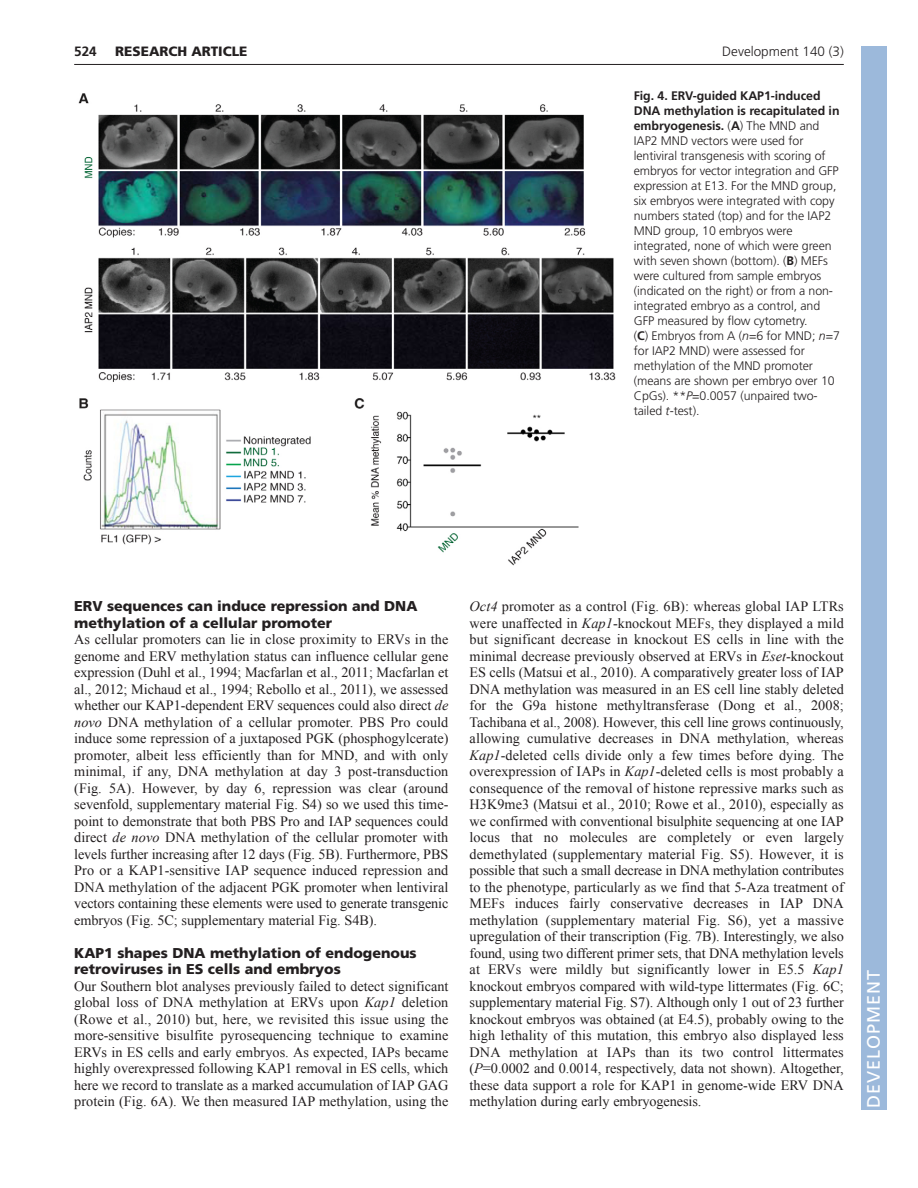
<style>
.page{position:relative;width:918px;height:1188px;background:#fff}
.page>*{position:absolute;margin:0;border:0;box-sizing:border-box;transform-origin:0 0}
.t1{font:18px "Frutiger LT Std";letter-spacing:.055em;color:#fff}
.t2{font:14.25px/16.5px "Times New Roman";letter-spacing:-.005em;color:#231f20;text-align:justify}
.t3{font:900 14.25px/16.5px "Frutiger LT Std";color:#231f20}
.t4{font:300 13.5px "Frutiger";color:#231f20}
.t5{font:900 13.5px "Frutiger LT Std";color:#231f20}
.t6{font:700 13.5px "Frutiger LT Std";color:#231f20}
.t7{font:300 12.3px/15px "Frutiger";letter-spacing:-.005em;color:#231f20}
.s1{font-weight:700}
.s2{font-style:italic}
</style>
<div class="page">
<hr style="left:74px;top:64px;width:770px;height:1px;background:#231f20">
<img style="left:78px;top:93px;width:538px;height:473px">
<div style="left:861px;top:46px;width:25px;height:1064px;background:#9cb9db"></div>
<p class="t6" style="left:74px;top:46px;width:24px">524</p>
<p class="t5" style="left:115px;top:46px;width:134px">RESEARCH ARTICLE</p>
<p class="t4" style="left:722px;top:46px;width:123px">Development 140 (3)</p>
<p class="t7" style="left:634px;top:89px;width:208px"><span class="s1">Fig. 4. ERV-guided KAP1-induced DNA methylation is recapitulated in embryogenesis.</span> (<span class="s1">A</span>) The MND and IAP2 MND vectors were used for lentiviral transgenesis with scoring of embryos for vector integration and GFP expression at E13. For the MND group, six embryos were integrated with copy numbers stated (top) and for the IAP2<br>MND group, 10 embryos were integrated, none of which were green with seven shown (bottom). (<span class="s1">B</span>) MEFs were cultured from sample embryos (indicated on the right) or from a non&shy;integrated embryo as a control, and GFP measured by flow cytometry.<br>(<span class="s1">C</span>) Embryos from A (<span class="s2">n</span>=6 for MND; <span class="s2">n</span>=7 for IAP2 MND) were assessed for methylation of the MND promoter (means are shown per embryo over 10<br>CpGs). **<span class="s2">P</span>=0.0057 (unpaired two&shy;tailed <span class="s2">t</span>-test).</p>
<p class="t3" style="left:74px;top:599px;width:345px">ERV sequences can induce repression and DNA methylation of a cellular promoter</p>
<p class="t2" style="left:74px;top:631px;width:376px">As cellular promoters can lie in close proximity to ERVs in the genome and ERV methylation status can influence cellular gene expression (Duhl et al., 1994; Macfarlan et al., 2011; Macfarlan et al., 2012; Michaud et al., 1994; Rebollo et al., 2011), we assessed whether our KAP1-dependent ERV sequences could also direct <span class="s2">de novo</span> DNA methylation of a cellular promoter. PBS Pro could induce some repression of a juxtaposed PGK (phosphogylcerate) promoter, albeit less efficiently than for MND, and with only minimal, if any, DNA methylation at day 3 post-transduction (Fig. 5A). However, by day 6, repression was clear (around sevenfold, supplementary material Fig. S4) so we used this time&shy;point to demonstrate that both PBS Pro and IAP sequences could direct <span class="s2">de novo</span> DNA methylation of the cellular promoter with levels further increasing after 12 days (Fig. 5B). Furthermore, PBS Pro or a KAP1-sensitive IAP sequence induced repression and DNA methylation of the adjacent PGK promoter when lentiviral vectors containing these elements were used to generate transgenic embryos (Fig. 5C; supplementary material Fig. S4B).</p>
<p class="t3" style="left:74px;top:946px;width:344px">KAP1 shapes DNA methylation of endogenous retroviruses in ES cells and embryos</p>
<p class="t2" style="left:74px;top:978px;width:376px">Our Southern blot analyses previously failed to detect significant global loss of DNA methylation at ERVs upon <span class="s2">Kap1</span> deletion (Rowe et al., 2010) but, here, we revisited this issue using the more-sensitive bisulfite pyrosequencing technique to examine ERVs in ES cells and early embryos. As expected, IAPs became highly overexpressed following KAP1 removal in ES cells, which here we record to translate as a marked accumulation of IAP GAG protein (Fig. 6A). We then measured IAP methylation, using the</p>
<p class="t2" style="left:470px;top:598px;width:376px"><span class="s2">Oct4</span> promoter as a control (Fig. 6B): whereas global IAP LTRs were unaffected in <span class="s2">Kap1</span>-knockout MEFs, they displayed a mild but significant decrease in knockout ES cells in line with the minimal decrease previously observed at ERVs in <span class="s2">Eset</span>-knockout ES cells (Matsui et al., 2010). A comparatively greater loss of IAP DNA methylation was measured in an ES cell line stably deleted for the G9a histone methyltransferase (Dong et al., 2008; Tachibana et al., 2008). However, this cell line grows continuously, allowing cumulative decreases in DNA methylation, whereas <span class="s2">Kap1</span>-deleted cells divide only a few times before dying. The overexpression of IAPs in <span class="s2">Kap1</span>-deleted cells is most probably a consequence of the removal of histone repressive marks such as H3K9me3 (Matsui et al., 2010; Rowe et al., 2010), especially as we confirmed with conventional bisulphite sequencing at one IAP locus that no molecules are completely or even largely demethylated (supplementary material Fig. S5). However, it is possible that such a small decrease in DNA methylation contributes to the phenotype, particularly as we find that 5-Aza treatment of MEFs induces fairly conservative decreases in IAP DNA methylation (supplementary material Fig. S6), yet a massive upregulation of their transcription (Fig. 7B). Interestingly, we also found, using two different primer sets, that DNA methylation levels at ERVs were mildly but significantly lower in E5.5 <span class="s2">Kap1 </span>knockout embryos compared with wild-type littermates (Fig. 6C; supplementary material Fig. S7). Although only 1 out of 23 further knockout embryos was obtained (at E4.5), probably owing to the high lethality of this mutation, this embryo also displayed less DNA methylation at IAPs than its two control littermates (<span class="s2">P</span>=0.0002 and 0.0014, respectively, data not shown). Altogether, these data support a role for KAP1 in genome-wide ERV DNA methylation during early embryogenesis.</p>
<p class="t1" style="left:863px;top:1108px;width:140px;rotate:-90deg">DEVELOPMENT</p>
</div>
